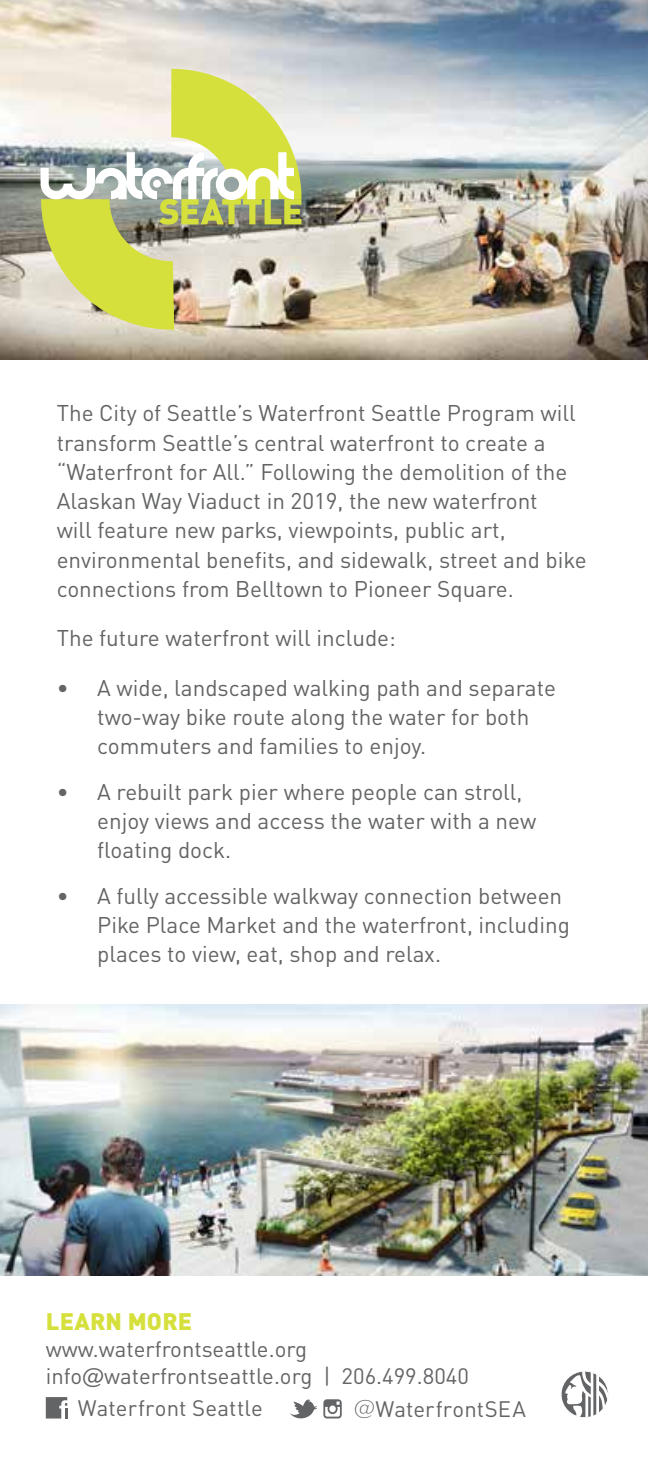
<style>
.page{position:relative;width:648px;height:1458px;background:#fff}
.page>*{position:absolute;margin:0;border:0;box-sizing:border-box;transform-origin:0 0}
.t1{font:900 23.62px "DINOT";letter-spacing:.01em;color:#d6e03d}
.t2{font:22.5px/29.2px "DINOT";color:#636466}
.t3{font:22.05px/27px "DINOT";color:#636466}
.s1{font-family:"Swiss 721 BT"}
.s2{font-family:"Swiss 721 BT Bold Outline";font-size:21.6px}
</style>
<div class="page">
<img style="left:0;top:0;width:648px;height:360px">
<img style="left:0;top:1004px;width:648px;height:271px">
<img style="left:41px;top:69px;width:260px;height:261px">
<svg style="left:561px;top:1371px;width:47px;height:47px"></svg>
<svg style="left:290px;top:1399px;width:27px;height:20px"></svg>
<svg style="left:46px;top:1397px;width:21px;height:22px"></svg>
<svg style="left:323px;top:1399px;width:19px;height:19px"></svg>
<p class="t2" style="left:57px;top:398px;width:531px">The City of Seattle’s Waterfront Seattle Program will transform Seattle’s central waterfront to create a “Waterfront for All.” Following the demolition of the Alaskan Way Viaduct in 2019, the new waterfront<br>will feature new parks, viewpoints, public art, environmental benefits, and sidewalk, street and bike connections from Belltown to Pioneer Square.</p>
<p class="t2" style="left:57px;top:623px;width:341px">The future waterfront will include:</p>
<p class="t2" style="left:97px;top:673px;width:460px;text-indent:-40px">• A wide, landscaped walking path and separate two-way bike route along the water for both commuters and families to enjoy.</p>
<p class="t2" style="left:97px;top:777px;width:441px;text-indent:-40px">• A rebuilt park pier where people can stroll, enjoy views and access the water with a new floating dock.</p>
<p class="t2" style="left:97px;top:881px;width:474px;text-indent:-40px">• A fully accessible walkway connection between<br>Pike Place Market and the waterfront, including places to view, eat, shop and relax.</p>
<p class="t1" style="left:46px;top:1306px;width:148px">LEARN MORE</p>
<p class="t3" style="left:46px;top:1336px;width:425px">www.waterfrontseattle.org info<span class="s1">@</span>waterfrontseattle.org | 206.499.8040</p>
<p class="t3" style="left:78px;top:1394px;width:186px">Waterfront Seattle</p>
<p class="t3" style="left:354px;top:1395px;width:174px"><span class="s2">@</span>WaterfrontSEA</p>
</div>
